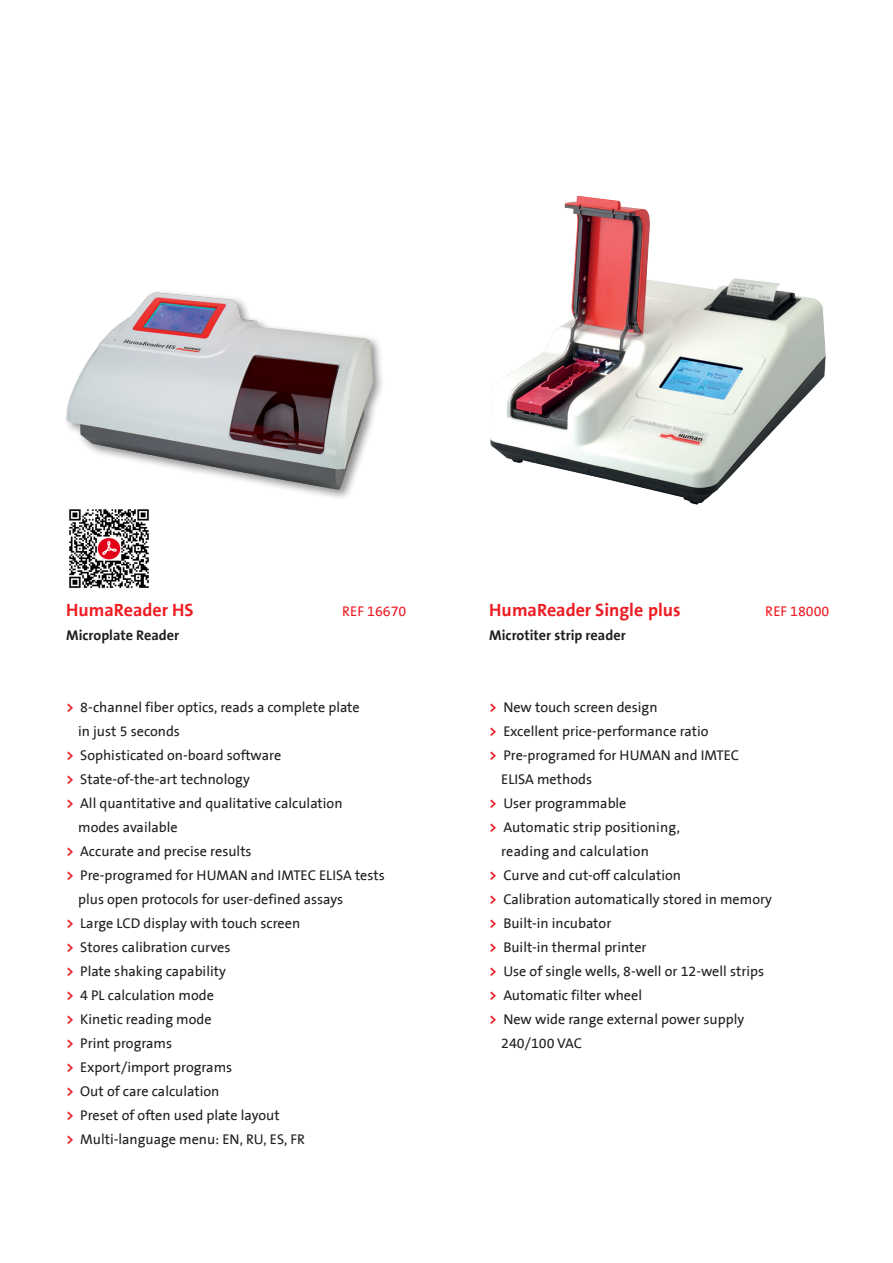
<style>
.page{position:relative;width:893px;height:1263px;background:#fff}
.page>*{position:absolute;margin:0;border:0;box-sizing:border-box;transform-origin:0 0}
.t1{font:700 18px "The Sans B7";color:#ee1d23}
.t2{font:14.25px/24px "The Sans B5 Plain";color:#231f20}
.t3{font:700 14.25px "The Sans B7";color:#231f20}
.t4{font:14.25px "The Sans B5 Plain";color:#ee1d23}
.s1{font-family:"The Sans B7";font-weight:700;color:#ee1d23}
</style>
<div class="page">
<div style="left:63px;top:289px;width:323px;height:212px;background:#231f20;opacity:.5"></div>
<img style="left:66px;top:292px;width:307px;height:197px">
<img style="left:489px;top:195px;width:337px;height:310px">
<img style="left:69px;top:509px;width:80px;height:80px">
<p class="t1" style="left:66px;top:601px;width:129px">HumaReader HS</p>
<p class="t4" style="left:342px;top:604px;width:66px">REF 16670</p>
<p class="t3" style="left:66px;top:628px;width:115px">Microplate Reader</p>
<p class="t2" style="left:78px;top:696px;width:283px;text-indent:-12px"><span class="s1">&gt;</span> 8-channel fiber optics, reads a complete plate in just 5 seconds</p>
<p class="t2" style="left:66px;top:744px;width:217px"><span class="s1">&gt;</span> Sophisticated on-board software</p>
<p class="t2" style="left:66px;top:768px;width:185px"><span class="s1">&gt;</span> State-of-the-art technology</p>
<p class="t2" style="left:78px;top:792px;width:266px;text-indent:-12px"><span class="s1">&gt;</span> All quantitative and qualitative calculation modes available</p>
<p class="t2" style="left:66px;top:840px;width:187px"><span class="s1">&gt;</span> Accurate and precise results</p>
<p class="t2" style="left:78px;top:864px;width:308px;text-indent:-12px"><span class="s1">&gt;</span> Pre-programed for HUMAN and IMTEC ELISA tests plus open protocols for user-defined assays</p>
<p class="t2" style="left:66px;top:912px;width:236px"><span class="s1">&gt;</span> Large LCD display with touch screen</p>
<p class="t2" style="left:66px;top:936px;width:166px"><span class="s1">&gt;</span> Stores calibration curves</p>
<p class="t2" style="left:66px;top:960px;width:161px"><span class="s1">&gt;</span> Plate shaking capability</p>
<p class="t2" style="left:66px;top:984px;width:149px"><span class="s1">&gt;</span> 4 PL calculation mode</p>
<p class="t2" style="left:66px;top:1008px;width:147px"><span class="s1">&gt;</span> Kinetic reading mode</p>
<p class="t2" style="left:66px;top:1032px;width:108px"><span class="s1">&gt;</span> Print programs</p>
<p class="t2" style="left:66px;top:1056px;width:168px"><span class="s1">&gt;</span> Export/import programs</p>
<p class="t2" style="left:66px;top:1080px;width:155px"><span class="s1">&gt;</span> Out of care calculation</p>
<p class="t2" style="left:66px;top:1104px;width:215px"><span class="s1">&gt;</span> Preset of often used plate layout</p>
<p class="t2" style="left:66px;top:1128px;width:240px"><span class="s1">&gt;</span> Multi-language menu: EN, RU, ES, FR</p>
<p class="t1" style="left:489px;top:601px;width:193px">HumaReader Single plus</p>
<p class="t4" style="left:765px;top:604px;width:66px">REF 18000</p>
<p class="t3" style="left:489px;top:628px;width:138px">Microtiter strip reader</p>
<p class="t2" style="left:489px;top:696px;width:170px"><span class="s1">&gt;</span> New touch screen design</p>
<p class="t2" style="left:489px;top:720px;width:221px"><span class="s1">&gt;</span> Excellent price-performance ratio</p>
<p class="t2" style="left:501px;top:744px;width:239px;text-indent:-12px"><span class="s1">&gt;</span> Pre-programed for HUMAN and IMTEC<br>ELISA methods</p>
<p class="t2" style="left:489px;top:792px;width:139px"><span class="s1">&gt;</span> User programmable</p>
<p class="t2" style="left:501px;top:816px;width:180px;text-indent:-12px"><span class="s1">&gt;</span> Automatic strip positioning, reading and calculation</p>
<p class="t2" style="left:489px;top:864px;width:193px"><span class="s1">&gt;</span> Curve and cut-off calculation</p>
<p class="t2" style="left:489px;top:888px;width:284px"><span class="s1">&gt;</span> Calibration automatically stored in memory</p>
<p class="t2" style="left:489px;top:912px;width:124px"><span class="s1">&gt;</span> Built-in incubator</p>
<p class="t2" style="left:489px;top:936px;width:159px"><span class="s1">&gt;</span> Built-in thermal printer</p>
<p class="t2" style="left:489px;top:960px;width:276px"><span class="s1">&gt;</span> Use of single wells, 8-well or 12-well strips</p>
<p class="t2" style="left:489px;top:984px;width:154px"><span class="s1">&gt;</span> Automatic filter wheel</p>
<p class="t2" style="left:489px;top:1008px;width:256px"><span class="s1">&gt;</span> New wide range external power supply</p>
<p class="t2" style="left:501px;top:1032px;width:82px">240/100 VAC</p>
</div>
